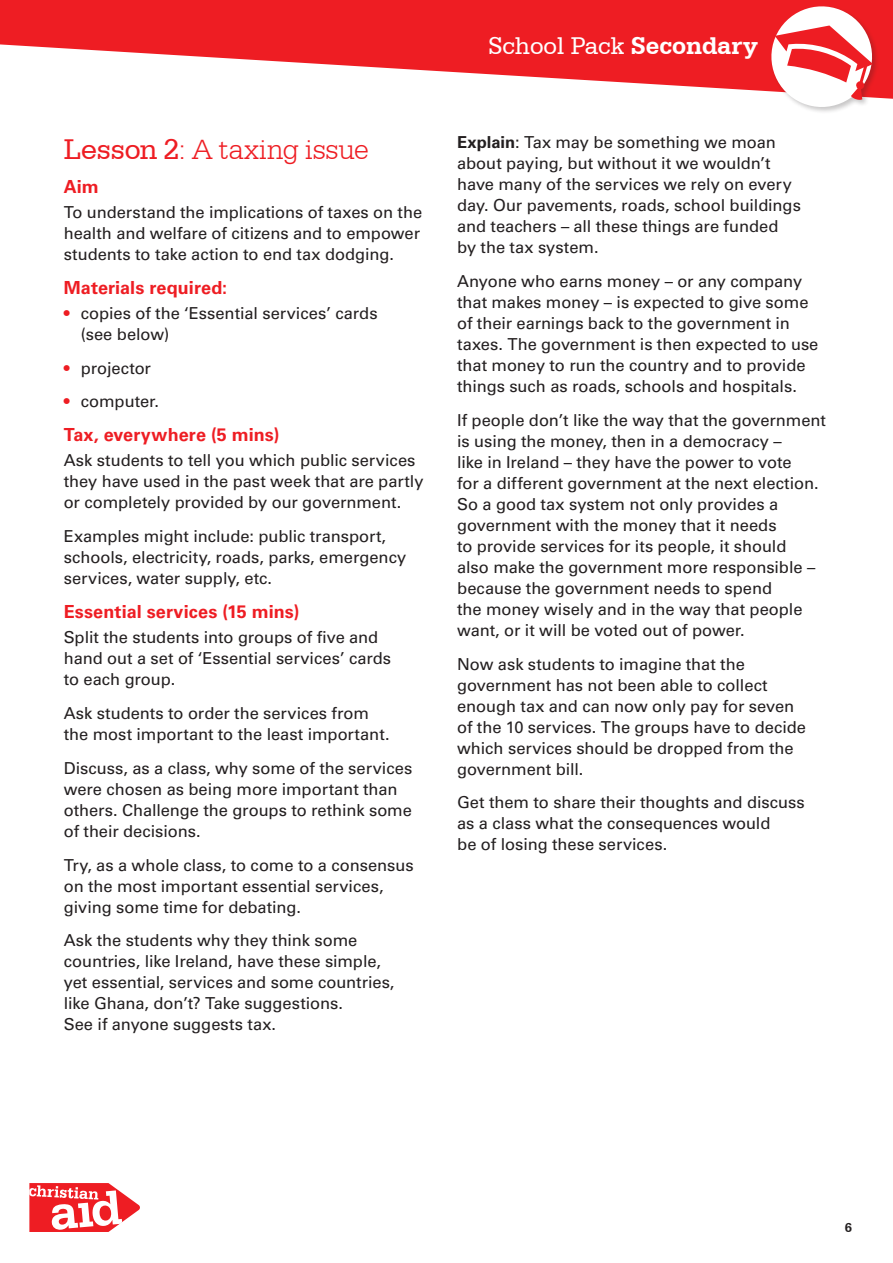
<style>
.page{position:relative;width:893px;height:1263px;background:#fff}
.page>*{position:absolute;margin:0;border:0;box-sizing:border-box;transform-origin:0 0}
.t1{font:300 30px "Serifa BT";letter-spacing:-.005em;color:#ee1d23}
.t2{font:25.5px "Serifa BT";color:#fff}
.t3{font:700 18px "Univers CA";letter-spacing:.005em;color:#ee1d23}
.t4{font:16.5px/21px "Univers CA";letter-spacing:-.005em;color:#231f20}
.t5{font:700 13.5px "Serifa BT";color:#231f20}
.s1{font-weight:400}
.s2{color:#ee1d23}
.s3{font-weight:700}
</style>
<div class="page">
<svg style="left:0;top:0;width:893px;height:99px;fill:#ee1d23"></svg>
<svg style="left:29px;top:1183px;width:111px;height:49px"></svg>
<svg style="left:765px;top:0;width:114px;height:112px"></svg>
<h1 class="t1" style="left:64px;top:132px;width:307px"><span class="s1">Lesson 2</span>: A taxing issue</h1>
<p class="t3" style="left:64px;top:176px;width:37px">Aim</p>
<p class="t4" style="left:64px;top:202px;width:360px">To understand the implications of taxes on the health and welfare of citizens and to empower students to take action to end tax dodging.</p>
<p class="t3" style="left:64px;top:277px;width:165px">Materials required:</p>
<p class="t4" style="left:81px;top:303px;width:298px;text-indent:-17px"><span class="s2">•</span> copies of the ‘Essential services’ cards (see below)</p>
<p class="t4" style="left:64px;top:357px;width:89px"><span class="s2">•</span> projector</p>
<p class="t4" style="left:64px;top:391px;width:97px"><span class="s2">•</span> computer.</p>
<p class="t3" style="left:64px;top:424px;width:217px">Tax, everywhere (5 mins)</p>
<p class="t4" style="left:64px;top:450px;width:361px">Ask students to tell you which public services they have used in the past week that are partly or completely provided by our government.</p>
<p class="t4" style="left:64px;top:526px;width:344px">Examples might include: public transport, schools, electricity, roads, parks, emergency services, water supply, etc.</p>
<p class="t3" style="left:64px;top:601px;width:237px">Essential services (15 mins)</p>
<p class="t4" style="left:64px;top:627px;width:329px">Split the students into groups of five and hand out a set of ‘Essential services’ cards to each group.</p>
<p class="t4" style="left:64px;top:703px;width:327px">Ask students to order the services from the most important to the least important.</p>
<p class="t4" style="left:64px;top:757px;width:350px">Discuss, as a class, why some of the services were chosen as being more important than others. Challenge the groups to rethink some of their decisions.</p>
<p class="t4" style="left:64px;top:854px;width:351px">Try, as a whole class, to come to a consensus on the most important essential services, giving some time for debating.</p>
<p class="t4" style="left:64px;top:930px;width:332px">Ask the students why they think some countries, like Ireland, have these simple, yet essential, services and some countries, like Ghana, don’t? Take suggestions.<br>See if anyone suggests tax.</p>
<h2 class="t2" style="left:488px;top:31px;width:271px">School Pack <span class="s3">Secondary</span></h2>
<p class="t4" style="left:457px;top:132px;width:345px"><span class="s3">Explain</span>: Tax may be something we moan about paying, but without it we wouldn’t have many of the services we rely on every day. Our pavements, roads, school buildings and teachers – all these things are funded by the tax system.</p>
<p class="t4" style="left:457px;top:271px;width:363px">Anyone who earns money – or any company that makes money – is expected to give some of their earnings back to the government in taxes. The government is then expected to use that money to run the country and to provide things such as roads, schools and hospitals.</p>
<p class="t4" style="left:457px;top:409px;width:370px">If people don’t like the way that the government is using the money, then in a democracy –<br>like in Ireland – they have the power to vote<br>for a different government at the next election.<br>So a good tax system not only provides a government with the money that it needs<br>to provide services for its people, it should<br>also make the government more responsible – because the government needs to spend<br>the money wisely and in the way that people want, or it will be voted out of power.</p>
<p class="t4" style="left:457px;top:653px;width:350px">Now ask students to imagine that the government has not been able to collect enough tax and can now only pay for seven of the 10 services. The groups have to decide which services should be dropped from the government bill.</p>
<p class="t4" style="left:457px;top:792px;width:349px">Get them to share their thoughts and discuss as a class what the consequences would<br>be of losing these services.</p>
<p class="t5" style="left:845px;top:1219px;width:9px">6</p>
</div>
